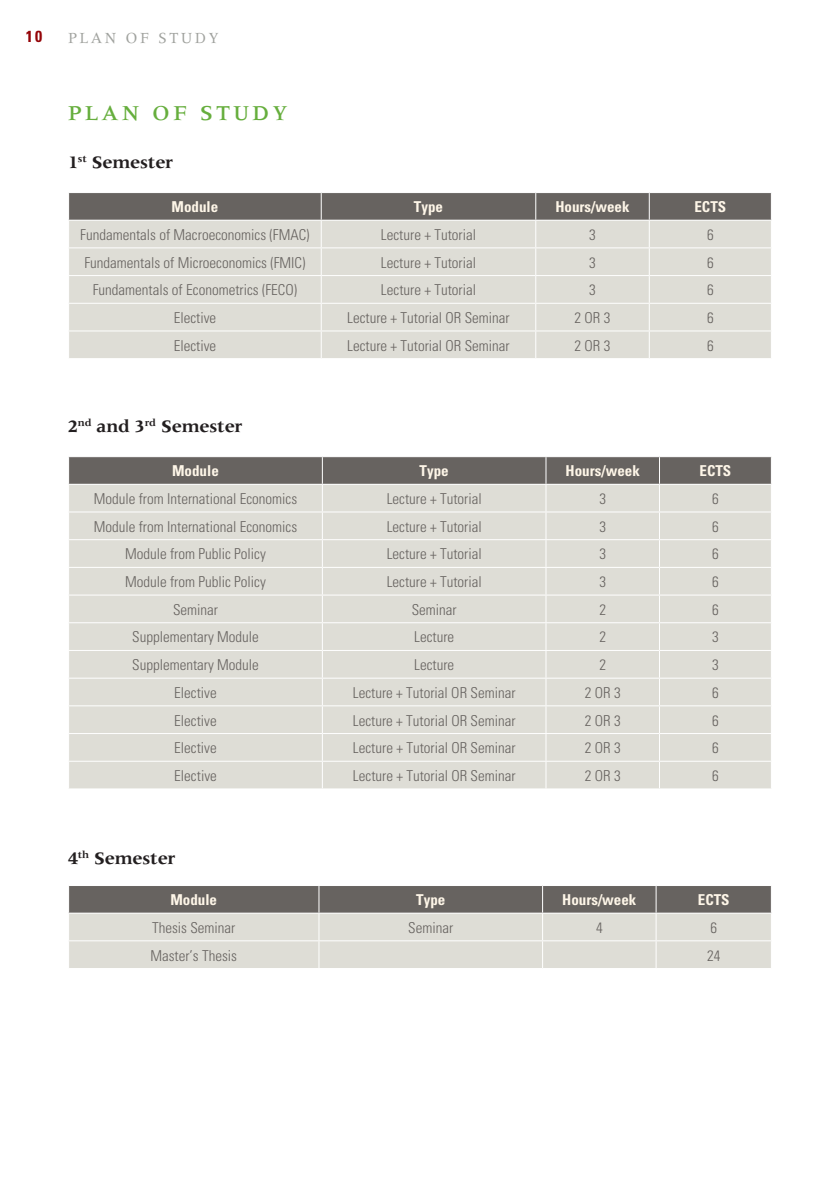
<style>
.page{position:relative;width:840px;height:1191px;background:#fff}
.page>*{position:absolute;margin:0;border:0;box-sizing:border-box;transform-origin:0 0}
.t1{font:500 22px "Meridien";letter-spacing:.15em;color:#66ae3d}
.t2{font:700 18px "Meridien";letter-spacing:-.01em;color:#231f20}
.t3{font:16px "Meridien";letter-spacing:.15em;color:#a0a29e}
.t4{font:700 condensed 16px "Univers";color:#940408}
.t5{font:300 condensed 15px "Univers";color:#676360}
.t6{font:700 condensed 15px "Univers";color:#fef6e8}
</style>
<div class="page">
<svg style="left:68px;top:192px;width:703px;height:166px;background:#cccac4"></svg>
<svg style="left:68px;top:456px;width:703px;height:332px;background:#d5d4ce"></svg>
<svg style="left:68px;top:885px;width:703px;height:83px;background:#b9b7b2"></svg>
<p class="t4" style="left:26px;top:27px;width:18px">10</p>
<p class="t3" style="left:68px;top:29px;width:152px">PLAN OF STUDY</p>
<h1 class="t1" style="left:68px;top:101px;width:221px">PLAN OF STUDY</h1>
<p class="t2" style="left:68px;top:152px;width:106px">1<sup>st</sup> Semester</p>
<p class="t6" style="left:171px;top:198px;width:48px">Module</p>
<p class="t6" style="left:413px;top:198px;width:31px">Type</p>
<p class="t6" style="left:555px;top:198px;width:76px">Hours/week</p>
<p class="t6" style="left:694px;top:198px;width:33px">ECTS</p>
<p class="t5" style="left:80px;top:226px;width:231px">Fundamentals of Macroeconomics (FMAC)</p>
<p class="t5" style="left:381px;top:226px;width:96px">Lecture + Tutorial</p>
<p class="t5" style="left:589px;top:226px;width:8px">3</p>
<p class="t5" style="left:706px;top:226px;width:8px">6</p>
<p class="t5" style="left:84px;top:253px;width:222px">Fundamentals of Microeconomics (FMIC)</p>
<p class="t5" style="left:381px;top:253px;width:96px">Lecture + Tutorial</p>
<p class="t5" style="left:589px;top:253px;width:8px">3</p>
<p class="t5" style="left:706px;top:253px;width:8px">6</p>
<p class="t5" style="left:93px;top:281px;width:206px">Fundamentals of Econometrics (FECO)</p>
<p class="t5" style="left:381px;top:281px;width:96px">Lecture + Tutorial</p>
<p class="t5" style="left:589px;top:281px;width:8px">3</p>
<p class="t5" style="left:706px;top:281px;width:8px">6</p>
<p class="t5" style="left:173px;top:309px;width:44px">Elective</p>
<p class="t5" style="left:347px;top:309px;width:164px">Lecture + Tutorial OR Seminar</p>
<p class="t5" style="left:574px;top:309px;width:37px">2 OR 3</p>
<p class="t5" style="left:706px;top:309px;width:8px">6</p>
<p class="t5" style="left:173px;top:336px;width:44px">Elective</p>
<p class="t5" style="left:347px;top:336px;width:164px">Lecture + Tutorial OR Seminar</p>
<p class="t5" style="left:574px;top:336px;width:37px">2 OR 3</p>
<p class="t5" style="left:706px;top:336px;width:8px">6</p>
<p class="t2" style="left:68px;top:416px;width:176px">2<sup>nd</sup> and 3<sup>rd</sup> Semester</p>
<p class="t6" style="left:172px;top:462px;width:48px">Module</p>
<p class="t6" style="left:419px;top:462px;width:31px">Type</p>
<p class="t6" style="left:565px;top:462px;width:76px">Hours/week</p>
<p class="t6" style="left:699px;top:462px;width:33px">ECTS</p>
<p class="t5" style="left:94px;top:490px;width:205px">Module from International Economics</p>
<p class="t5" style="left:386px;top:490px;width:96px">Lecture + Tutorial</p>
<p class="t5" style="left:599px;top:490px;width:8px">3</p>
<p class="t5" style="left:711px;top:490px;width:8px">6</p>
<p class="t5" style="left:94px;top:517px;width:205px">Module from International Economics</p>
<p class="t5" style="left:386px;top:517px;width:96px">Lecture + Tutorial</p>
<p class="t5" style="left:599px;top:517px;width:8px">3</p>
<p class="t5" style="left:711px;top:517px;width:8px">6</p>
<p class="t5" style="left:125px;top:545px;width:142px">Module from Public Policy</p>
<p class="t5" style="left:386px;top:545px;width:96px">Lecture + Tutorial</p>
<p class="t5" style="left:599px;top:545px;width:8px">3</p>
<p class="t5" style="left:711px;top:545px;width:8px">6</p>
<p class="t5" style="left:125px;top:573px;width:142px">Module from Public Policy</p>
<p class="t5" style="left:386px;top:573px;width:96px">Lecture + Tutorial</p>
<p class="t5" style="left:599px;top:573px;width:8px">3</p>
<p class="t5" style="left:711px;top:573px;width:8px">6</p>
<p class="t5" style="left:173px;top:600px;width:46px">Seminar</p>
<p class="t5" style="left:411px;top:600px;width:46px">Seminar</p>
<p class="t5" style="left:599px;top:600px;width:8px">2</p>
<p class="t5" style="left:711px;top:600px;width:8px">6</p>
<p class="t5" style="left:132px;top:628px;width:128px">Supplementary Module</p>
<p class="t5" style="left:414px;top:628px;width:41px">Lecture</p>
<p class="t5" style="left:599px;top:628px;width:8px">2</p>
<p class="t5" style="left:711px;top:628px;width:8px">3</p>
<p class="t5" style="left:132px;top:656px;width:128px">Supplementary Module</p>
<p class="t5" style="left:414px;top:656px;width:41px">Lecture</p>
<p class="t5" style="left:599px;top:656px;width:8px">2</p>
<p class="t5" style="left:711px;top:656px;width:8px">3</p>
<p class="t5" style="left:174px;top:683px;width:44px">Elective</p>
<p class="t5" style="left:353px;top:683px;width:164px">Lecture + Tutorial OR Seminar</p>
<p class="t5" style="left:584px;top:683px;width:37px">2 OR 3</p>
<p class="t5" style="left:711px;top:683px;width:8px">6</p>
<p class="t5" style="left:174px;top:711px;width:44px">Elective</p>
<p class="t5" style="left:353px;top:711px;width:164px">Lecture + Tutorial OR Seminar</p>
<p class="t5" style="left:584px;top:711px;width:37px">2 OR 3</p>
<p class="t5" style="left:711px;top:711px;width:8px">6</p>
<p class="t5" style="left:174px;top:739px;width:44px">Elective</p>
<p class="t5" style="left:353px;top:739px;width:164px">Lecture + Tutorial OR Seminar</p>
<p class="t5" style="left:584px;top:739px;width:37px">2 OR 3</p>
<p class="t5" style="left:711px;top:739px;width:8px">6</p>
<p class="t5" style="left:174px;top:766px;width:44px">Elective</p>
<p class="t5" style="left:353px;top:766px;width:164px">Lecture + Tutorial OR Seminar</p>
<p class="t5" style="left:584px;top:766px;width:37px">2 OR 3</p>
<p class="t5" style="left:711px;top:766px;width:8px">6</p>
<p class="t2" style="left:68px;top:848px;width:109px">4<sup>th</sup> Semester</p>
<p class="t6" style="left:170px;top:890px;width:48px">Module</p>
<p class="t6" style="left:416px;top:890px;width:31px">Type</p>
<p class="t6" style="left:562px;top:890px;width:76px">Hours/week</p>
<p class="t6" style="left:697px;top:890px;width:33px">ECTS</p>
<p class="t5" style="left:152px;top:918px;width:85px">Thesis Seminar</p>
<p class="t5" style="left:408px;top:918px;width:46px">Seminar</p>
<p class="t5" style="left:595px;top:918px;width:8px">4</p>
<p class="t5" style="left:710px;top:918px;width:8px">6</p>
<p class="t5" style="left:150px;top:946px;width:88px">Master’s Thesis</p>
<p class="t5" style="left:706px;top:946px;width:15px">24</p>
</div>
